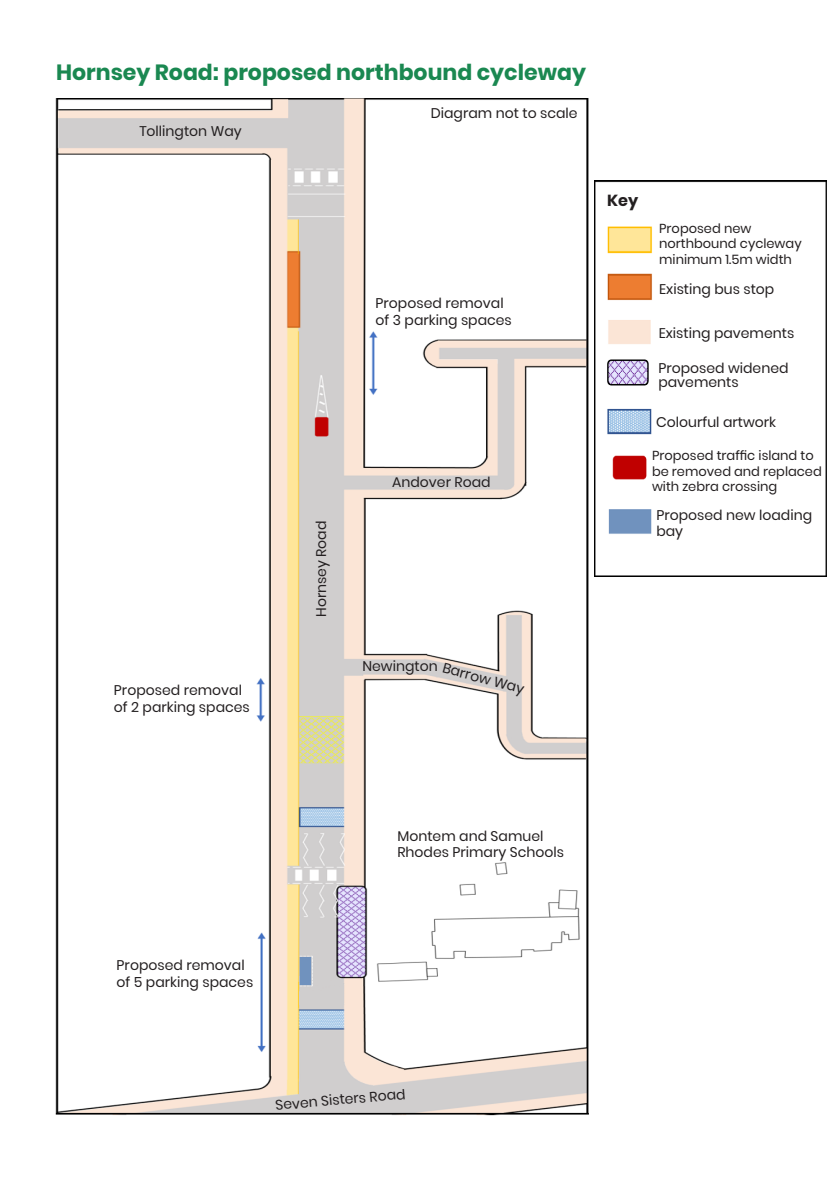
<style>
.page{position:relative;width:840px;height:1191px;background:#fff}
.page>*{position:absolute;margin:0;border:0;box-sizing:border-box;transform-origin:0 0}
.t1{font:700 22px "Poppins";color:#1a8851}
.t2{font:700 16px "Poppins";color:#231f20}
.t3{font:14px/16.8px "Poppins";color:#231f20}
.t4{font:13px/15.6px "Poppins";color:#231f20}
</style>
<div class="page">
<img style="left:55px;top:99px;width:564px;height:1017px">
<img style="left:594px;top:180px;width:232px;height:396px">
<div style="left:606px;top:189px;width:172px;height:34px;background:#fff"></div>
<p class="t1" style="left:56px;top:60px;width:531px">Hornsey Road: proposed northbound cycleway</p>
<p class="t3" style="left:430px;top:105px;width:148px">Diagram not to scale</p>
<p class="t3" style="left:139px;top:123px;width:104px">Tollington Way</p>
<p class="t3" style="left:375px;top:295px;width:129px">Proposed removal</p>
<p class="t3" style="left:375px;top:312px;width:138px">of 3 parking spaces</p>
<p class="t3" style="left:114px;top:682px;width:137px">Proposed removal of 2 parking spaces</p>
<p class="t3" style="left:313px;top:617px;width:98px;rotate:-90deg">Hornsey Road</p>
<p class="t3" style="left:392px;top:474px;width:100px">Andover Road</p>
<p class="t3" style="left:362px;top:658px;width:77px">Newington</p>
<p class="t3" style="left:445px;top:659px;width:85px;rotate:15deg">Barrow Way</p>
<p class="t2" style="left:606px;top:191px;width:33px">Key</p>
<p class="t4" style="left:658px;top:220px;width:144px">Proposed new northbound cycleway minimum 1.5m width</p>
<p class="t3" style="left:658px;top:281px;width:117px">Existing bus stop</p>
<p class="t3" style="left:658px;top:324px;width:137px">Existing pavements</p>
<p class="t3" style="left:658px;top:361px;width:132px;line-height:14px">Proposed widened pavements</p>
<p class="t3" style="left:656px;top:414px;width:121px">Colourful artwork</p>
<p class="t4" style="left:651px;top:448px;width:171px">Proposed traffic island to be removed and replaced with zebra crossing</p>
<p class="t3" style="left:656px;top:506px;width:157px">Proposed new loading bay</p>
<p class="t3" style="left:397px;top:827px;width:147px">Montem and Samuel</p>
<p class="t3" style="left:397px;top:844px;width:168px">Rhodes Primary Schools</p>
<p class="t3" style="left:117px;top:957px;width:129px">Proposed removal</p>
<p class="t3" style="left:117px;top:974px;width:138px">of 5 parking spaces</p>
<p class="t3" style="left:274px;top:1096px;width:132px;rotate:-5deg">Seven Sisters Road</p>
</div>
